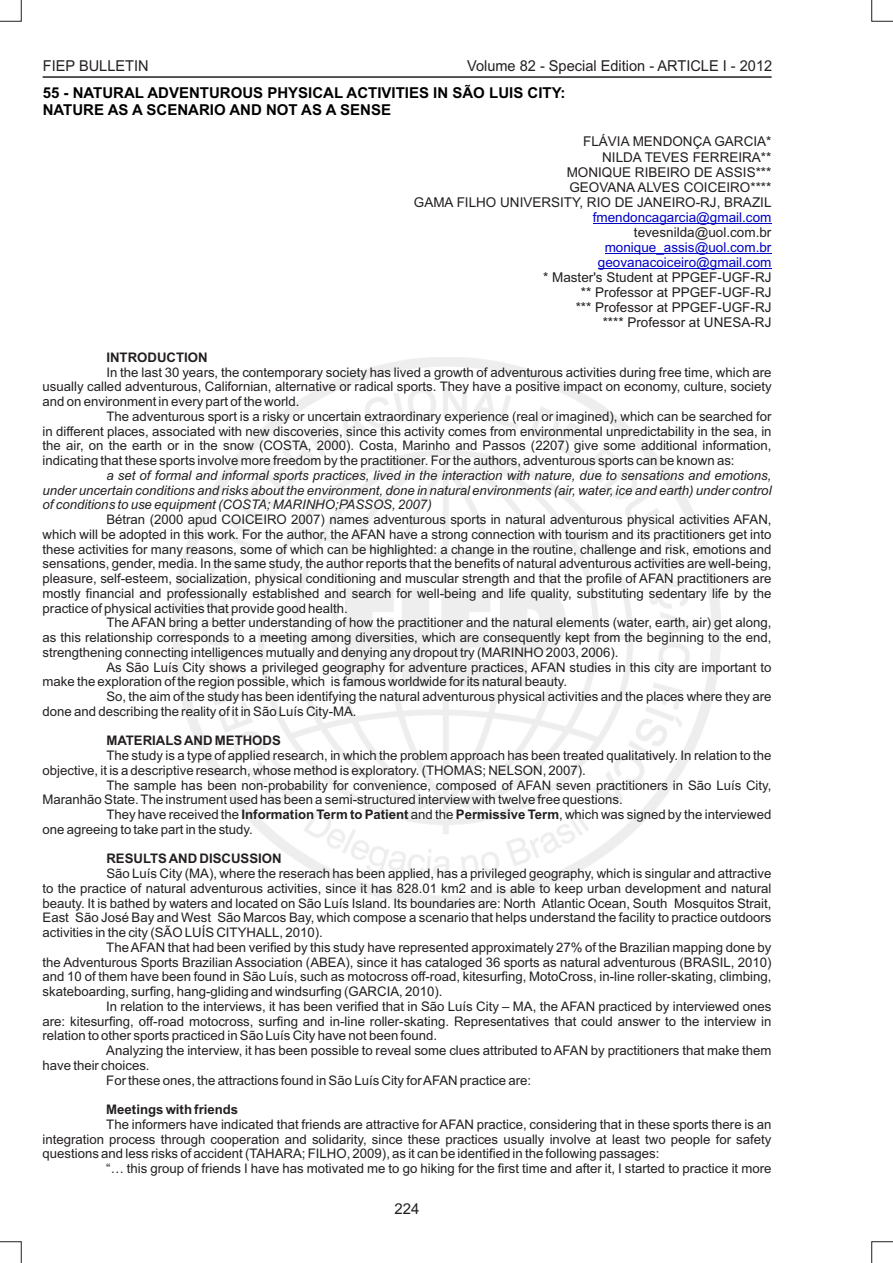
<style>
.page{position:relative;width:893px;height:1263px;background:#fff}
.page>*{position:absolute;margin:0;border:0;box-sizing:border-box;transform-origin:0 0}
.t1{font:700 15px/16.8px "Arial";color:#000}
.t2{font:15px "Arial";color:#231f20}
.t3{font:13.5px/15.1px "Arial";color:#231f20;text-align:right}
.t4{font:13.5px/15.1px "Arial";color:#0000c4;text-align:center}
.t5{font:13.2px "Arial";color:#231f20}
.t6{font:italic 13.2px/14.7px "Arial";color:#231f20;text-align:justify}
.t7{font:700 13.2px "Arial";color:#231f20}
.s1{font-weight:700}
</style>
<div class="page">
<svg style="left:871px;top:0;width:22px;height:22px"></svg>
<svg style="left:0;top:0;width:22px;height:22px"></svg>
<svg style="left:0;top:1241px;width:22px;height:22px"></svg>
<svg style="left:871px;top:1241px;width:22px;height:22px"></svg>
<hr style="left:43px;top:76px;width:729px;height:2px;background:#231f20">
<hr style="left:593px;top:223px;width:178px;height:1px;background:#0000c4">
<hr style="left:605px;top:253px;width:166px;height:1px;background:#0000c4">
<hr style="left:598px;top:268px;width:173px;height:1px;background:#0000c4">
<p class="t2" style="left:43px;top:60px;width:107px">FIEP BULLETIN</p>
<p class="t2" style="left:467px;top:60px;width:307px">Volume 82 - Special Edition - ARTICLE I - 2012</p>
<p class="t1" style="left:43px;top:86px;width:524px">55 - NATURAL ADVENTUROUS PHYSICAL ACTIVITIES IN SÃO LUIS CITY:<br>NATURE AS A SCENARIO AND NOT AS A SENSE</p>
<p class="t3" style="left:414px;top:135px;width:359px">FLÁVIA MENDONÇA GARCIA*<br>NILDA TEVES FERREIRA**<br>MONIQUE RIBEIRO DE ASSIS***<br>GEOVANA ALVES COICEIRO****<br>GAMA FILHO UNIVERSITY, RIO DE JANEIRO-RJ, BRAZIL</p>
<p class="t3" style="left:634px;top:226px;width:139px">tevesnilda@uol.com.br</p>
<p class="t3" style="left:543px;top:271px;width:230px">* Master's Student at PPGEF-UGF-RJ ** Professor at PPGEF-UGF-RJ<br>*** Professor at PPGEF-UGF-RJ<br>**** Professor at UNESA-RJ</p>
<p class="t4" style="left:593px;top:211px;width:180px">fmendoncagarcia@gmail.com</p>
<p class="t4" style="left:598px;top:241px;width:175px">monique_assis@uol.com.br geovanacoiceiro@gmail.com</p>
<p class="t7" style="left:106px;top:352px;width:103px">INTRODUCTION</p>
<p class="t5" style="left:106px;top:367px;width:667px">In the last 30 years, the contemporary society has lived a growth of adventurous activities during free time, which are</p>
<p class="t5" style="left:43px;top:382px;width:730px">usually called adventurous, Californian, alternative or radical sports. They have a positive impact on economy, culture, society</p>
<p class="t5" style="left:43px;top:397px;width:258px">and on environment in every part of the world.</p>
<p class="t5" style="left:106px;top:411px;width:667px">The adventurous sport is a risky or uncertain extraordinary experience (real or imagined), which can be searched for</p>
<p class="t5" style="left:43px;top:426px;width:730px">in different places, associated with new discoveries, since this activity comes from environmental unpredictability in the sea, in</p>
<p class="t5" style="left:43px;top:441px;width:730px">the air, on the earth or in the snow (COSTA, 2000). Costa, Marinho and Passos (2207) give some additional information,</p>
<p class="t5" style="left:43px;top:455px;width:693px">indicating that these sports involve more freedom by the practitioner. For the authors, adventurous sports can be known as:</p>
<p class="t6" style="left:43px;top:469px;width:730px;text-indent:64px">a set of formal and informal sports practices, lived in the interaction with nature, due to sensations and emotions, under uncertain conditions and risks about the environment, done in natural environments (air, water, ice and earth) under control of conditions to use equipment (COSTA; MARINHO;PASSOS, 2007)</p>
<p class="t5" style="left:106px;top:514px;width:667px">Bétran (2000 apud COICEIRO 2007) names adventurous sports in natural adventurous physical activities AFAN,</p>
<p class="t5" style="left:43px;top:529px;width:730px">which will be adopted in this work. For the author, the AFAN have a strong connection with tourism and its practitioners get into</p>
<p class="t5" style="left:43px;top:544px;width:730px">these activities for many reasons, some of which can be highlighted: a change in the routine, challenge and risk, emotions and</p>
<p class="t5" style="left:43px;top:559px;width:730px">sensations, gender, media. In the same study, the author reports that the benefits of natural adventurous activities are well-being,</p>
<p class="t5" style="left:43px;top:573px;width:730px">pleasure, self-esteem, socialization, physical conditioning and muscular strength and that the profile of AFAN practitioners are</p>
<p class="t5" style="left:43px;top:588px;width:730px">mostly financial and professionally established and search for well-being and life quality, substituting sedentary life by the</p>
<p class="t5" style="left:43px;top:603px;width:307px">practice of physical activities that provide good health.</p>
<p class="t5" style="left:106px;top:618px;width:667px">The AFAN bring a better understanding of how the practitioner and the natural elements (water, earth, air) get along,</p>
<p class="t5" style="left:43px;top:632px;width:730px">as this relationship corresponds to a meeting among diversities, which are consequently kept from the beginning to the end,</p>
<p class="t5" style="left:43px;top:647px;width:578px">strengthening connecting intelligences mutually and denying any dropout try (MARINHO 2003, 2006).</p>
<p class="t5" style="left:106px;top:662px;width:667px">As São Luís City shows a privileged geography for adventure practices, AFAN studies in this city are important to</p>
<p class="t5" style="left:43px;top:677px;width:526px">make the exploration of the region possible, which is famous worldwide for its natural beauty.</p>
<p class="t5" style="left:106px;top:691px;width:667px">So, the aim of the study has been identifying the natural adventurous physical activities and the places where they are</p>
<p class="t5" style="left:43px;top:706px;width:316px">done and describing the reality of it in São Luís City-MA.</p>
<p class="t7" style="left:106px;top:736px;width:176px">MATERIALS AND METHODS</p>
<p class="t5" style="left:106px;top:750px;width:667px">The study is a type of applied research, in which the problem approach has been treated qualitatively. In relation to the</p>
<p class="t5" style="left:43px;top:765px;width:545px">objective, it is a descriptive research, whose method is exploratory. (THOMAS; NELSON, 2007).</p>
<p class="t5" style="left:106px;top:780px;width:667px">The sample has been non-probability for convenience, composed of AFAN seven practitioners in São Luís City,</p>
<p class="t5" style="left:43px;top:795px;width:582px">Maranhão State. The instrument used has been a semi-structured interview with twelve free questions.</p>
<p class="t5" style="left:106px;top:809px;width:667px">They have received the <span class="s1">Information Term to Patient</span> and the <span class="s1">Permissive Term</span>, which was signed by the interviewed</p>
<p class="t5" style="left:43px;top:824px;width:212px">one agreeing to take part in the study.</p>
<p class="t7" style="left:106px;top:854px;width:177px">RESULTS AND DISCUSSION</p>
<p class="t5" style="left:106px;top:868px;width:667px">São Luís City (MA), where the reserach has been applied, has a privileged geography, which is singular and attractive</p>
<p class="t5" style="left:43px;top:883px;width:730px">to the practice of natural adventurous activities, since it has 828.01 km2 and is able to keep urban development and natural</p>
<p class="t5" style="left:43px;top:898px;width:730px">beauty. It is bathed by waters and located on São Luís Island. Its boundaries are: North Atlantic Ocean, South Mosquitos Strait,</p>
<p class="t5" style="left:43px;top:913px;width:730px">East São José Bay and West São Marcos Bay, which compose a scenario that helps understand the facility to practice outdoors</p>
<p class="t5" style="left:43px;top:927px;width:282px">activities in the city (SÃO LUÍS CITYHALL, 2010).</p>
<p class="t5" style="left:106px;top:942px;width:667px">The AFAN that had been verified by this study have represented approximately 27% of the Brazilian mapping done by</p>
<p class="t5" style="left:43px;top:957px;width:730px">the Adventurous Sports Brazilian Association (ABEA), since it has cataloged 36 sports as natural adventurous (BRASIL, 2010)</p>
<p class="t5" style="left:43px;top:972px;width:730px">and 10 of them have been found in São Luís, such as motocross off-road, kitesurfing, MotoCross, in-line roller-skating, climbing,</p>
<p class="t5" style="left:43px;top:986px;width:401px">skateboarding, surfing, hang-gliding and windsurfing (GARCIA, 2010).</p>
<p class="t5" style="left:106px;top:1001px;width:667px">In relation to the interviews, it has been verified that in São Luís City – MA, the AFAN practiced by interviewed ones</p>
<p class="t5" style="left:43px;top:1016px;width:730px">are: kitesurfing, off-road motocross, surfing and in-line roller-skating. Representatives that could answer to the interview in</p>
<p class="t5" style="left:43px;top:1031px;width:396px">relation to other sports practiced in São Luís City have not been found.</p>
<p class="t5" style="left:106px;top:1045px;width:667px">Analyzing the interview, it has been possible to reveal some clues attributed to AFAN by practitioners that make them</p>
<p class="t5" style="left:43px;top:1060px;width:109px">have their choices.</p>
<p class="t5" style="left:106px;top:1075px;width:426px">For these ones, the attractions found in São Luís City for AFAN practice are:</p>
<p class="t7" style="left:106px;top:1104px;width:134px">Meetings with friends</p>
<p class="t5" style="left:106px;top:1119px;width:667px">The informers have indicated that friends are attractive for AFAN practice, considering that in these sports there is an</p>
<p class="t5" style="left:42px;top:1134px;width:730px">integration process through cooperation and solidarity, since these practices usually involve at least two people for safety</p>
<p class="t5" style="left:42px;top:1149px;width:618px">questions and less risks of accident (TAHARA; FILHO, 2009), as it can be identified in the following passages:</p>
<p class="t5" style="left:106px;top:1163px;width:667px">“… this group of friends I have has motivated me to go hiking for the first time and after it, I started to practice it more</p>
<p class="t2" style="left:395px;top:1203px;width:27px">224</p>
</div>
